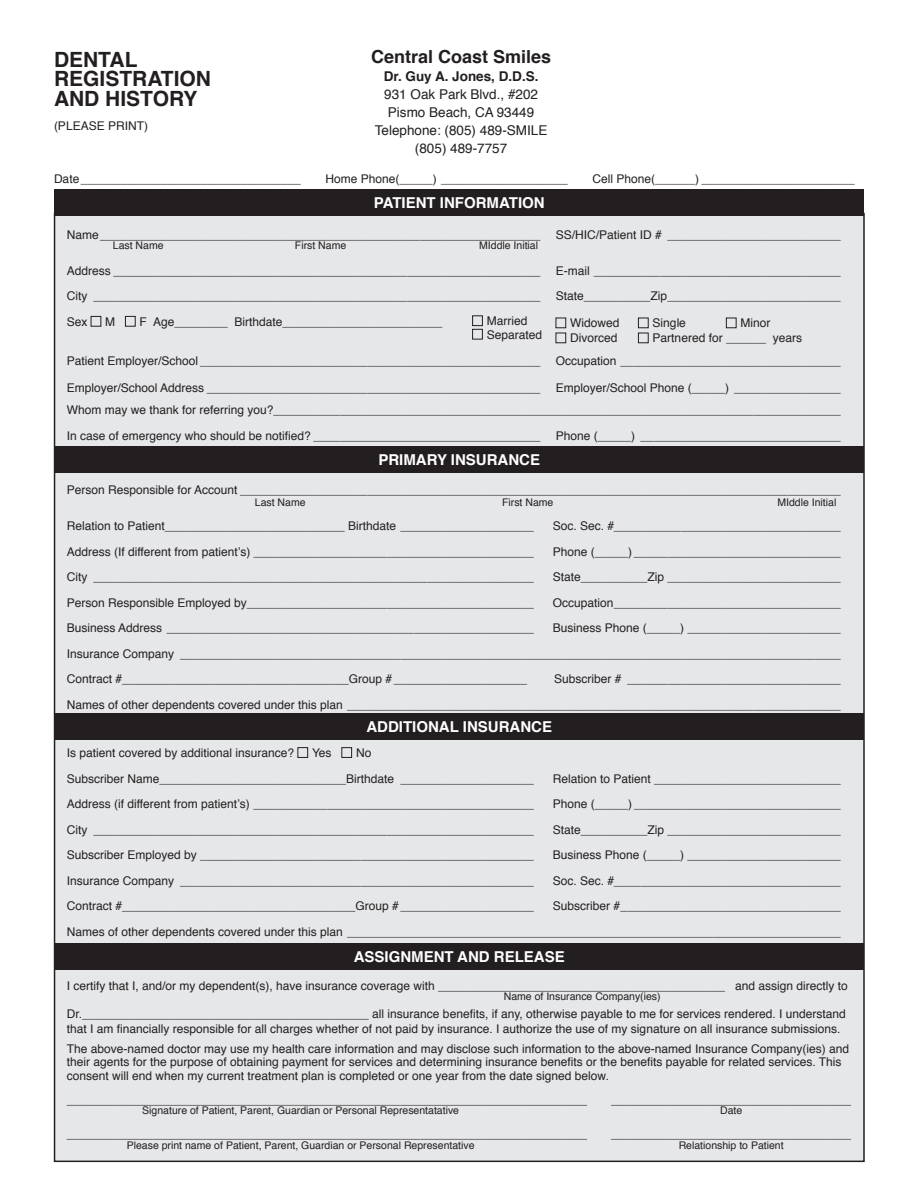
<style>
.page{position:relative;width:918px;height:1188px;background:#fff}
.page>*{position:absolute;margin:0;border:0;box-sizing:border-box;transform-origin:0 0}
.t1{font:700 21px/19.5px "Helvetica";color:#231f20}
.t2{font:700 18px "Helvetica";color:#231f20}
.t3{font:700 15px "Helvetica";color:#fff}
.t4{font:13.5px/18px "Helvetica";color:#231f20;text-align:center}
.t5{font:700 13.5px "Helvetica";color:#231f20}
.t6{font:12px/25.5px "Helvetica";color:#231f20}
.t7{font:10.5px "Helvetica";color:#231f20}
</style>
<div class="page">
<div style="left:55px;top:214px;width:809px;height:947px;background:#e6e7e9"></div>
<div style="left:55px;top:189px;width:809px;height:26px;background:#231f20"></div>
<div style="left:55px;top:446px;width:809px;height:26px;background:#231f20"></div>
<div style="left:55px;top:713px;width:809px;height:26px;background:#231f20"></div>
<div style="left:55px;top:943px;width:809px;height:26px;background:#231f20"></div>
<div style="left:91px;top:316px;width:10px;height:11px;border:1px solid #231f20"></div>
<div style="left:125px;top:316px;width:11px;height:11px;border:1px solid #231f20"></div>
<div style="left:298px;top:747px;width:10px;height:11px;border:1px solid #231f20"></div>
<div style="left:341px;top:747px;width:11px;height:11px;border:1px solid #231f20"></div>
<div style="left:472px;top:315px;width:11px;height:11px;border:1px solid #231f20"></div>
<div style="left:472px;top:329px;width:11px;height:10px;border:1px solid #231f20"></div>
<div style="left:556px;top:318px;width:10px;height:10px;border:1px solid #231f20"></div>
<div style="left:638px;top:318px;width:11px;height:10px;border:1px solid #231f20"></div>
<div style="left:726px;top:318px;width:10px;height:10px;border:1px solid #231f20"></div>
<div style="left:556px;top:333px;width:10px;height:10px;border:1px solid #231f20"></div>
<div style="left:638px;top:333px;width:11px;height:10px;border:1px solid #231f20"></div>
<h1 class="t1" style="left:54px;top:50px;width:159px">DENTAL<br>REGISTRATION<br>AND HISTORY</h1>
<p class="t6" style="left:54px;top:113px;width:96px">(PLEASE PRINT)</p>
<h2 class="t2" style="left:371px;top:42px;width:182px">Central Coast Smiles</h2>
<p class="t5" style="left:384px;top:65px;width:156px">Dr. Guy A. Jones, D.D.S.</p>
<p class="t4" style="left:375px;top:86px;width:174px">931 Oak Park Blvd., #202<br>Pismo Beach, CA 93449<br>Telephone: (805) 489-SMILE (805) 489-7757</p>
<p class="t6" style="left:54px;top:166px;width:248px">Date_________________________________</p>
<p class="t6" style="left:326px;top:166px;width:244px">Home Phone(_____) ___________________</p>
<p class="t6" style="left:592px;top:166px;width:264px">Cell Phone(______) _______________________</p>
<p class="t3" style="left:374px;top:190px;width:172px">PATIENT INFORMATION</p>
<p class="t6" style="left:67px;top:222px;width:475px">Name__________________________________________________________________</p>
<p class="t6" style="left:556px;top:222px;width:287px">SS/HIC/Patient ID # __________________________</p>
<p class="t6" style="left:67px;top:258px;width:475px">Address ________________________________________________________________</p>
<p class="t6" style="left:556px;top:258px;width:287px">E-mail _____________________________________</p>
<p class="t6" style="left:67px;top:284px;width:475px">City ___________________________________________________________________</p>
<p class="t6" style="left:556px;top:284px;width:287px">State__________Zip__________________________</p>
<p class="t6" style="left:67px;top:309px;width:22px">Sex</p>
<p class="t6" style="left:105px;top:309px;width:11px">M</p>
<p class="t6" style="left:140px;top:309px;width:304px">F Age________ Birthdate________________________</p>
<p class="t6" style="left:67px;top:348px;width:475px">Patient Employer/School ___________________________________________________</p>
<p class="t6" style="left:556px;top:348px;width:287px">Occupation _________________________________</p>
<p class="t6" style="left:67px;top:375px;width:475px">Employer/School Address __________________________________________________</p>
<p class="t7" style="left:113px;top:238px;width:52px">Last Name</p>
<p class="t7" style="left:295px;top:238px;width:53px">First Name</p>
<p class="t7" style="left:479px;top:238px;width:60px">MIddle Initial</p>
<p class="t6" style="left:487px;top:315px;width:57px;line-height:13.5px">Married<br>Separated</p>
<p class="t6" style="left:570px;top:311px;width:51px">Widowed</p>
<p class="t6" style="left:653px;top:311px;width:35px">Single</p>
<p class="t6" style="left:741px;top:311px;width:31px">Minor</p>
<p class="t6" style="left:570px;top:326px;width:49px">Divorced</p>
<p class="t6" style="left:653px;top:326px;width:151px">Partnered for ______ years</p>
<p class="t6" style="left:67px;top:377px;width:776px;line-height:22.5px;text-align:right">Employer/School Phone (_____) ________________<br>Whom may we thank for referring you?_____________________________________________________________________________________</p>
<p class="t6" style="left:67px;top:423px;width:475px">In case of emergency who should be notified? __________________________________</p>
<p class="t6" style="left:556px;top:423px;width:287px">Phone (_____) ______________________________</p>
<p class="t3" style="left:378px;top:448px;width:163px">PRIMARY INSURANCE</p>
<p class="t6" style="left:67px;top:478px;width:775px">Person Responsible for Account __________________________________________________________________________________________</p>
<p class="t6" style="left:67px;top:514px;width:469px">Relation to Patient___________________________ Birthdate ____________________</p>
<p class="t6" style="left:553px;top:514px;width:290px">Soc. Sec. #__________________________________</p>
<p class="t6" style="left:67px;top:539px;width:469px">Address (If different from patient’s) __________________________________________</p>
<p class="t6" style="left:553px;top:539px;width:290px">Phone (_____) _______________________________</p>
<p class="t6" style="left:67px;top:565px;width:469px">City __________________________________________________________________</p>
<p class="t6" style="left:553px;top:565px;width:290px">State__________Zip __________________________</p>
<p class="t6" style="left:67px;top:590px;width:469px">Person Responsible Employed by___________________________________________</p>
<p class="t6" style="left:553px;top:590px;width:290px">Occupation__________________________________</p>
<p class="t6" style="left:67px;top:616px;width:469px">Business Address _______________________________________________________</p>
<p class="t7" style="left:255px;top:494px;width:52px">Last Name</p>
<p class="t7" style="left:502px;top:494px;width:53px">First Name</p>
<p class="t7" style="left:777px;top:494px;width:60px">MIddle Initial</p>
<p class="t6" style="left:67px;top:616px;width:776px;text-align:justify;text-indent:486px">Business Phone (_____) _______________________ Insurance Company ___________________________________________________________________________________________________ Contract #__________________________________Group #____________________</p>
<p class="t6" style="left:67px;top:667px;width:776px;text-align:right">Subscriber # ________________________________<br>Names of other dependents covered under this plan __________________________________________________________________________</p>
<p class="t6" style="left:67px;top:740px;width:229px">Is patient covered by additional insurance?</p>
<p class="t6" style="left:312px;top:740px;width:21px">Yes</p>
<p class="t3" style="left:366px;top:714px;width:187px">ADDITIONAL INSURANCE</p>
<p class="t6" style="left:67px;top:740px;width:469px;text-indent:289px">No<br>Subscriber Name____________________________Birthdate ____________________</p>
<p class="t6" style="left:553px;top:766px;width:290px">Relation to Patient ____________________________</p>
<p class="t6" style="left:67px;top:791px;width:469px">Address (if different from patient’s) __________________________________________</p>
<p class="t6" style="left:553px;top:791px;width:290px">Phone (_____) _______________________________</p>
<p class="t6" style="left:67px;top:817px;width:469px">City __________________________________________________________________</p>
<p class="t6" style="left:553px;top:817px;width:290px">State__________Zip __________________________</p>
<p class="t6" style="left:67px;top:842px;width:469px">Subscriber Employed by __________________________________________________</p>
<p class="t6" style="left:553px;top:842px;width:290px">Business Phone (_____) _______________________</p>
<p class="t6" style="left:67px;top:868px;width:469px">Insurance Company _____________________________________________________</p>
<p class="t6" style="left:553px;top:868px;width:290px">Soc. Sec. #__________________________________</p>
<p class="t6" style="left:67px;top:893px;width:469px">Contract #___________________________________Group #____________________</p>
<p class="t6" style="left:67px;top:893px;width:776px;text-align:right">Subscriber #_________________________________<br>Names of other dependents covered under this plan __________________________________________________________________________</p>
<p class="t3" style="left:354px;top:944px;width:213px">ASSIGNMENT AND RELEASE</p>
<p class="t6" style="left:67px;top:973px;width:783px">I certify that I, and/or my dependent(s), have insurance coverage with ___________________________________________ and assign directly to</p>
<p class="t6" style="left:67px;top:1007px;width:780px;line-height:15px">Dr.___________________________________________ all insurance benefits, if any, otherwise payable to me for services rendered. I understand that I am financially responsible for all charges whether of not paid by insurance. I authorize the use of my signature on all insurance submissions.</p>
<p class="t6" style="left:67px;top:1042px;width:784px;line-height:13.5px">The above-named doctor may use my health care information and may disclose such information to the above-named Insurance Company(ies) and their agents for the purpose of obtaining payment for services and determining insurance benefits or the benefits payable for related services. This consent will end when my current treatment plan is completed or one year from the date signed below.</p>
<p class="t6" style="left:67px;top:1087px;width:522px">______________________________________________________________________________</p>
<p class="t6" style="left:611px;top:1087px;width:242px">____________________________________</p>
<p class="t7" style="left:142px;top:1102px;width:318px">Signature of Patient, Parent, Guardian or Personal Representatative</p>
<p class="t7" style="left:720px;top:1102px;width:24px">Date</p>
<p class="t6" style="left:67px;top:1122px;width:522px">______________________________________________________________________________</p>
<p class="t6" style="left:611px;top:1122px;width:242px">____________________________________</p>
<p class="t7" style="left:127px;top:1137px;width:349px">Please print name of Patient, Parent, Guardian or Personal Representative</p>
<p class="t7" style="left:679px;top:1137px;width:107px">Relationship to Patient</p>
<p class="t7" style="left:504px;top:988px;width:158px">Name of Insurance Company(ies)</p>
</div>
